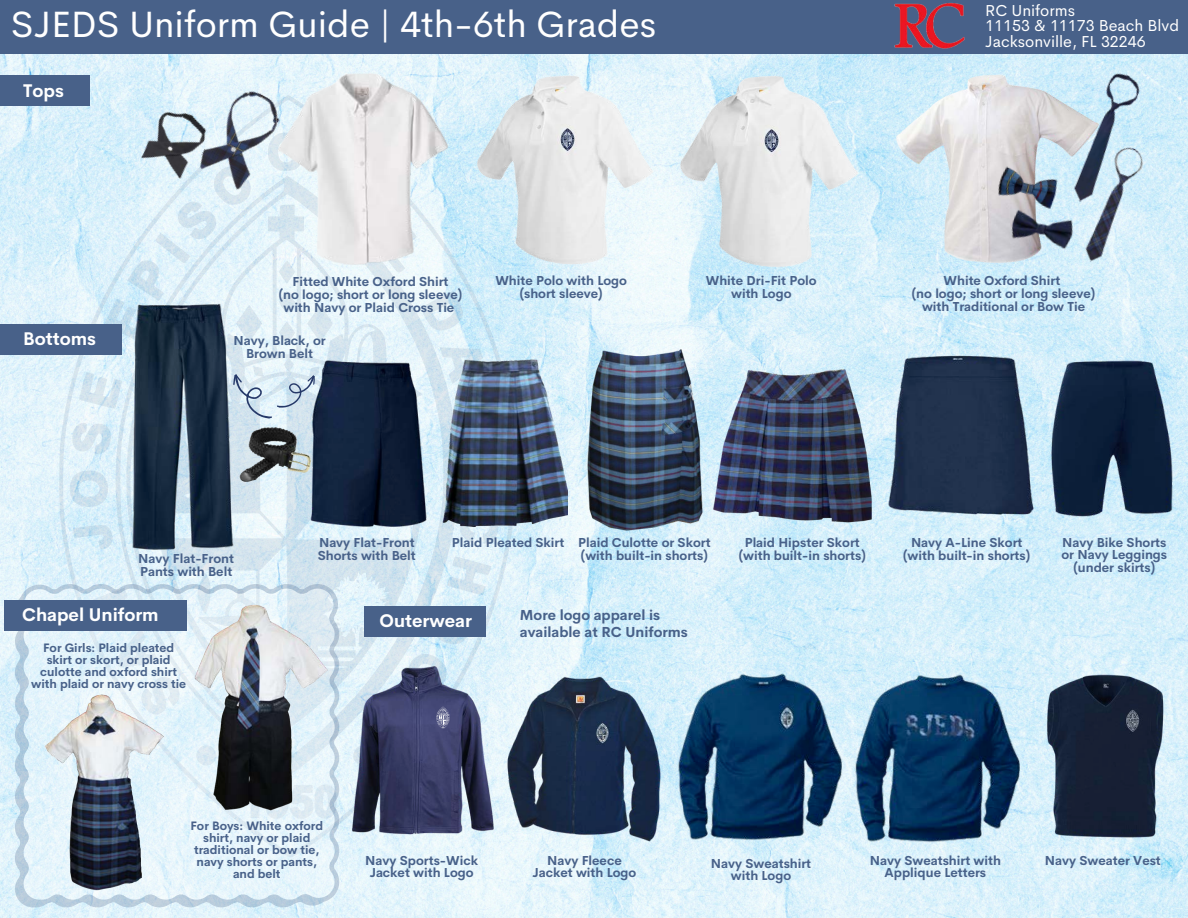
<style>
.page{position:relative;width:1188px;height:918px;background:#fff}
.page>*{position:absolute;margin:0;border:0;box-sizing:border-box;transform-origin:0 0}
.t1{font:36.75px "Cerebri Sans";color:#fff}
.t2{font:700 18px "Cerebri Sans";color:#fff}
.t3{font:15.9px/15.8px "Cerebri Sans";color:#fff}
.t4{font:700 14.25px/16.8px "Cerebri Sans";color:#486189}
.t5{font:700 12.75px/12.8px "Cerebri Sans";color:#486189;text-align:center}
.t6{font:700 12px/12px "Cerebri Sans";color:#486189;text-align:center}
</style>
<div class="page">
<img style="left:0;top:54px;width:1188px;height:864px">
<svg style="left:59px;top:95px;width:457px;height:763px;fill:#dcf1fb"></svg>
<svg style="left:109px;top:194px;width:349px;height:585px"></svg>
<svg style="left:149px;top:205px;width:274px;height:524px"></svg>
<svg style="left:279px;top:265px;width:16px;height:19px"></svg>
<svg style="left:279px;top:291px;width:16px;height:23px"></svg>
<svg style="left:279px;top:322px;width:16px;height:22px"></svg>
<svg style="left:307px;top:305px;width:26px;height:37px"></svg>
<svg style="left:196px;top:572px;width:14px;height:12px"></svg>
<svg style="left:354px;top:579px;width:7px;height:15px"></svg>
<svg style="left:354px;top:624px;width:5px;height:11px"></svg>
<svg style="left:340px;top:619px;width:5px;height:11px"></svg>
<svg style="left:317px;top:265px;width:100px;height:9px"></svg>
<svg style="left:420px;top:291px;width:43px;height:41px"></svg>
<svg style="left:104px;top:167px;width:158px;height:174px"></svg>
<svg style="left:79px;top:372px;width:18px;height:37px"></svg>
<svg style="left:444px;top:347px;width:54px;height:3px"></svg>
<svg style="left:72px;top:422px;width:25px;height:33px"></svg>
<svg style="left:70px;top:468px;width:27px;height:39px"></svg>
<svg style="left:459px;top:527px;width:39px;height:17px"></svg>
<svg style="left:73px;top:525px;width:24px;height:24px"></svg>
<svg style="left:447px;top:556px;width:45px;height:40px"></svg>
<svg style="left:432px;top:605px;width:41px;height:41px"></svg>
<img style="left:267px;top:73px;width:191px;height:192px">
<div style="left:0;top:75px;width:90px;height:31px;background:#486189"></div>
<img style="left:444px;top:350px;width:123px;height:177px">
<img style="left:709px;top:360px;width:167px;height:169px">
<img style="left:1040px;top:341px;width:136px;height:188px">
<img style="left:884px;top:339px;width:154px;height:192px">
<img style="left:583px;top:342px;width:123px;height:193px">
<div style="left:0;top:0;width:1188px;height:54px;background:#486189"></div>
<img style="left:194px;top:83px;width:95px;height:111px">
<img style="left:136px;top:100px;width:78px;height:86px">
<img style="left:894px;top:2px;width:71px;height:47px">
<img style="left:293px;top:346px;width:151px;height:202px">
<div style="left:0;top:324px;width:122px;height:31px;background:#486189"></div>
<img style="left:97px;top:297px;width:150px;height:260px">
<svg style="left:15px;top:591px;width:316px;height:316px"></svg>
<svg style="left:19px;top:584px;width:321px;height:320px;fill:#e3f4fb"></svg>
<div style="left:4px;top:600px;width:183px;height:31px;background:#486189"></div>
<img style="left:179px;top:587px;width:156px;height:232px">
<img style="left:33px;top:678px;width:143px;height:215px">
<img style="left:463px;top:54px;width:203px;height:230px">
<img style="left:666px;top:54px;width:205px;height:232px">
<img style="left:880px;top:59px;width:245px;height:220px">
<img style="left:991px;top:159px;width:63px;height:60px">
<img style="left:1075px;top:143px;width:78px;height:126px">
<img style="left:1004px;top:206px;width:76px;height:50px">
<img style="left:1054px;top:66px;width:98px;height:144px">
<img style="left:504px;top:662px;width:161px;height:195px">
<img style="left:674px;top:651px;width:174px;height:222px">
<img style="left:846px;top:653px;width:185px;height:222px">
<div style="left:364px;top:606px;width:122px;height:31px;background:#486189"></div>
<img style="left:350px;top:662px;width:144px;height:175px">
<svg style="left:375px;top:652px;width:75px;height:77px"></svg>
<img style="left:1031px;top:660px;width:155px;height:200px">
<img style="left:238px;top:425px;width:75px;height:63px">
<svg style="left:230px;top:367px;width:88px;height:58px"></svg>
<p class="t1" style="left:11px;top:0;width:647px">SJEDS Uniform Guide | 4th-6th Grades</p>
<p class="t2" style="left:23px;top:79px;width:42px">Tops</p>
<p class="t3" style="left:985px;top:2px;width:195px">RC Uniforms<br>11153 &amp; 11173 Beach Blvd<br>Jacksonville, FL 32246</p>
<p class="t2" style="left:28px;top:320px;width:74px">Bottoms</p>
<h2 class="t2" style="left:23px;top:327px;width:74px">Bottoms</h2>
<p class="t5" style="left:293px;top:276px;width:157px">Fitted White Oxford Shirt</p>
<p class="t5" style="left:279px;top:288px;width:185px">(no logo; short or long sleeve) with Navy or Plaid Cross Tie</p>
<p class="t5" style="left:233px;top:335px;width:94px">Navy, Black, or<br>Brown Belt</p>
<p class="t5" style="left:495px;top:274px;width:133px">White Polo with Logo (short sleeve)</p>
<p class="t5" style="left:706px;top:274px;width:112px">White Dri-Fit Polo with Logo</p>
<p class="t5" style="left:944px;top:274px;width:118px">White Oxford Shirt</p>
<p class="t5" style="left:912px;top:287px;width:185px">(no logo; short or long sleeve) with Traditional or Bow Tie</p>
<p class="t5" style="left:138px;top:552px;width:97px;text-align:left">Navy Flat-Front<br>Pants with Belt</p>
<p class="t2" style="left:22px;top:603px;width:138px">Chapel Uniform</p>
<p class="t6" style="left:31px;top:642px;width:156px">For Girls: Plaid pleated skirt or skort, or plaid culotte and oxford shirt with plaid or navy cross tie</p>
<p class="t5" style="left:318px;top:537px;width:99px;text-align:left">Navy Flat-Front<br>Shorts with Belt</p>
<p class="t5" style="left:452px;top:536px;width:114px">Plaid Pleated Skirt</p>
<p class="t5" style="left:578px;top:537px;width:134px;text-align:left">Plaid Culotte or Skort (with built-in shorts)</p>
<p class="t5" style="left:739px;top:537px;width:128px">Plaid Hipster Skort (with built-in shorts)</p>
<p class="t5" style="left:903px;top:537px;width:128px">Navy A-Line Skort (with built-in shorts)</p>
<p class="t5" style="left:1061px;top:536px;width:107px">Navy Bike Shorts or Navy Leggings (under skirts)</p>
<h2 class="t2" style="left:380px;top:609px;width:94px">Outerwear</h2>
<p class="t4" style="left:520px;top:606px;width:169px">More logo apparel is available at RC Uniforms</p>
<p class="t6" style="left:191px;top:820px;width:134px">For Boys: White oxford shirt, navy or plaid traditional or bow tie, navy shorts or pants, and belt</p>
<p class="t5" style="left:365px;top:854px;width:114px">Navy Sports-Wick<br>Jacket with Logo</p>
<p class="t5" style="left:532px;top:854px;width:105px">Navy Fleece<br>Jacket with Logo</p>
<p class="t5" style="left:711px;top:857px;width:102px">Navy Sweatshirt with Logo</p>
<p class="t5" style="left:870px;top:854px;width:133px">Navy Sweatshirt with<br>Applique Letters</p>
<p class="t5" style="left:1045px;top:854px;width:118px">Navy Sweater Vest</p>
</div>
